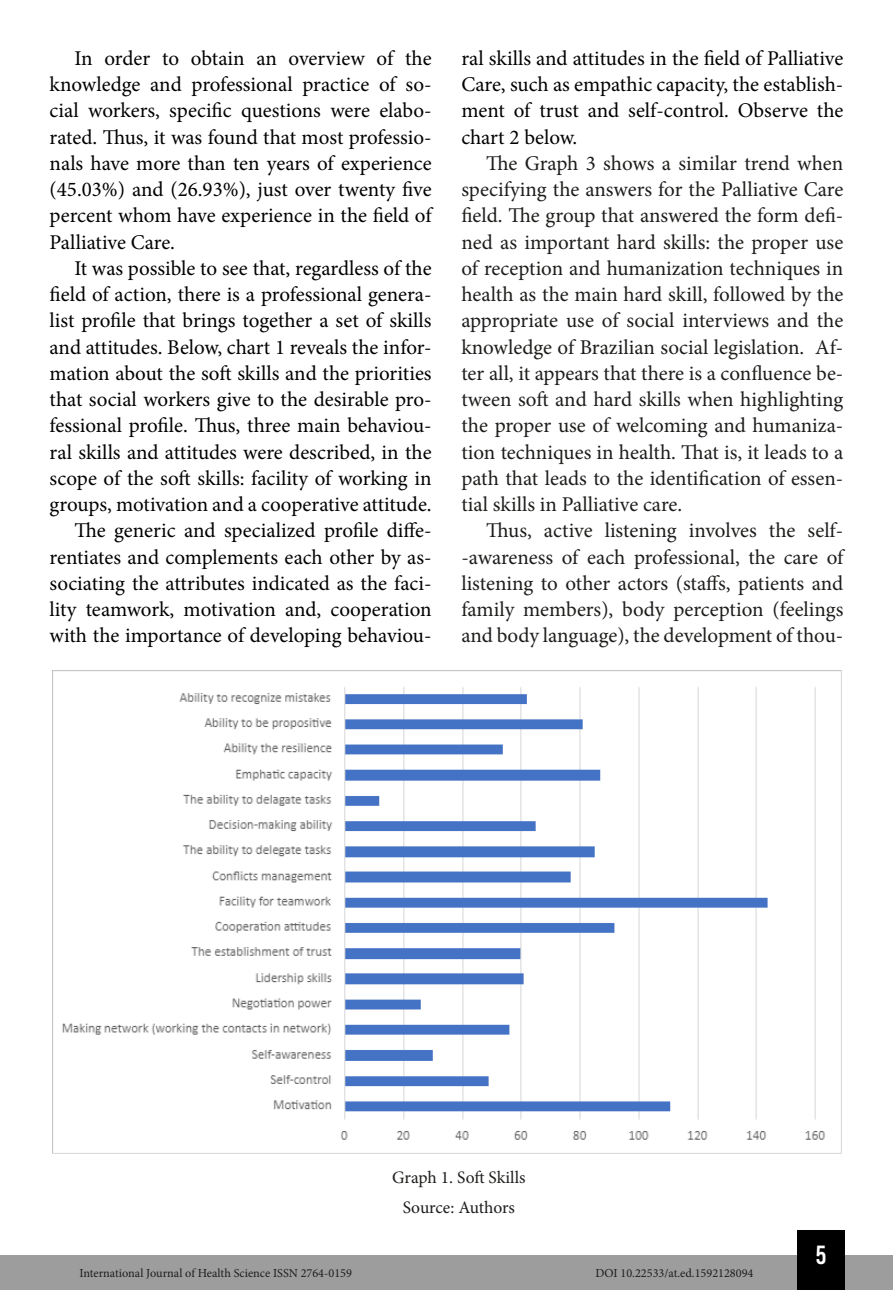
<style>
.page{position:relative;width:893px;height:1290px;background:#fff}
.page>*{position:absolute;margin:0;border:0;box-sizing:border-box;transform-origin:0 0}
.t1{font:26.25px "Bebas Kai";color:#fff}
.Texto_1{font:21px/26.2px "Minion Pro";letter-spacing:-.005em;color:#000;text-align:justify}
.Texto_1-2{font:21px/26.2px "Minion Pro";color:#1d1d1b;text-align:justify}
.Info_Imagem{font:17.5px "Minion Pro";letter-spacing:-.005em;color:#1d1d1b}
.t2{font:12.25px "Minion Pro";color:#1d1d1b}
</style>
<div class="page">
<div style="left:0;top:1255px;width:893px;height:35px;background:#9d9d9d"></div>
<div style="left:797px;top:1230px;width:48px;height:60px;background:#000"></div>
<img style="left:52px;top:670px;width:789px;height:484px">
<p class="Texto_1" style="left:50px;top:45px;width:384px;text-indent:25px">In order to obtain an overview of the knowledge and professional practice of so&shy;cial workers, specific questions were elabo&shy;rated. Thus, it was found that most professio&shy;nals have more than ten years of experience (45.03%) and (26.93%), just over twenty five percent whom have experience in the field of Palliative Care.</p>
<p class="Texto_1" style="left:50px;top:255px;width:384px;text-indent:25px">It was possible to see that, regardless of the field of action, there is a professional genera&shy;list profile that brings together a set of skills and attitudes. Below, chart 1 reveals the infor&shy;mation about the soft skills and the priorities that social workers give to the desirable pro&shy;fessional profile. Thus, three main behaviou&shy;ral skills and attitudes were described, in the scope of the soft skills: facility of working in groups, motivation and a cooperative attitude.</p>
<p class="Texto_1" style="left:50px;top:518px;width:383px;text-indent:25px">The generic and specialized profile diffe&shy;rentiates and complements each other by as&shy;sociating the attributes indicated as the faci&shy;lity teamwork, motivation and, cooperation with the importance of developing behaviou-</p>
<p class="Texto_1" style="left:461px;top:45px;width:383px">ral skills and attitudes in the field of Palliative Care, such as empathic capacity, the establish&shy;ment of trust and self-control. Observe the chart 2 below.</p>
<p class="Texto_1-2" style="left:461px;top:150px;width:384px;text-indent:25px">The Graph 3 shows a similar trend when specifying the answers for the Palliative Care field. The group that answered the form defi&shy;ned as important hard skills: the proper use of reception and humanization techniques in health as the main hard skill, followed by the appropriate use of social interviews and the knowledge of Brazilian social legislation. Af&shy;ter all, it appears that there is a confluence be&shy;tween soft and hard skills when highlighting the proper use of welcoming and humaniza&shy;tion techniques in health. That is, it leads to a path that leads to the identification of essen&shy;tial skills in Palliative care.</p>
<p class="Texto_1-2" style="left:461px;top:518px;width:383px;text-indent:25px">Thus, active listening involves the self--awareness of each professional, the care of listening to other actors (staffs, patients and family members), body perception (feelings and body language), the development of thou-</p>
<p class="Info_Imagem" style="left:392px;top:1166px;width:135px">Graph 1. Soft Skills</p>
<p class="Info_Imagem" style="left:403px;top:1195px;width:114px">Source: Authors</p>
<p class="t2" style="left:79px;top:1265px;width:274px">International Journal of Health Science ISSN 2764-0159</p>
<p class="t2" style="left:595px;top:1265px;width:160px">DOI 10.22533/at.ed.1592128094</p>
<p class="t1" style="left:816px;top:1241px;width:12px">5</p>
</div>
